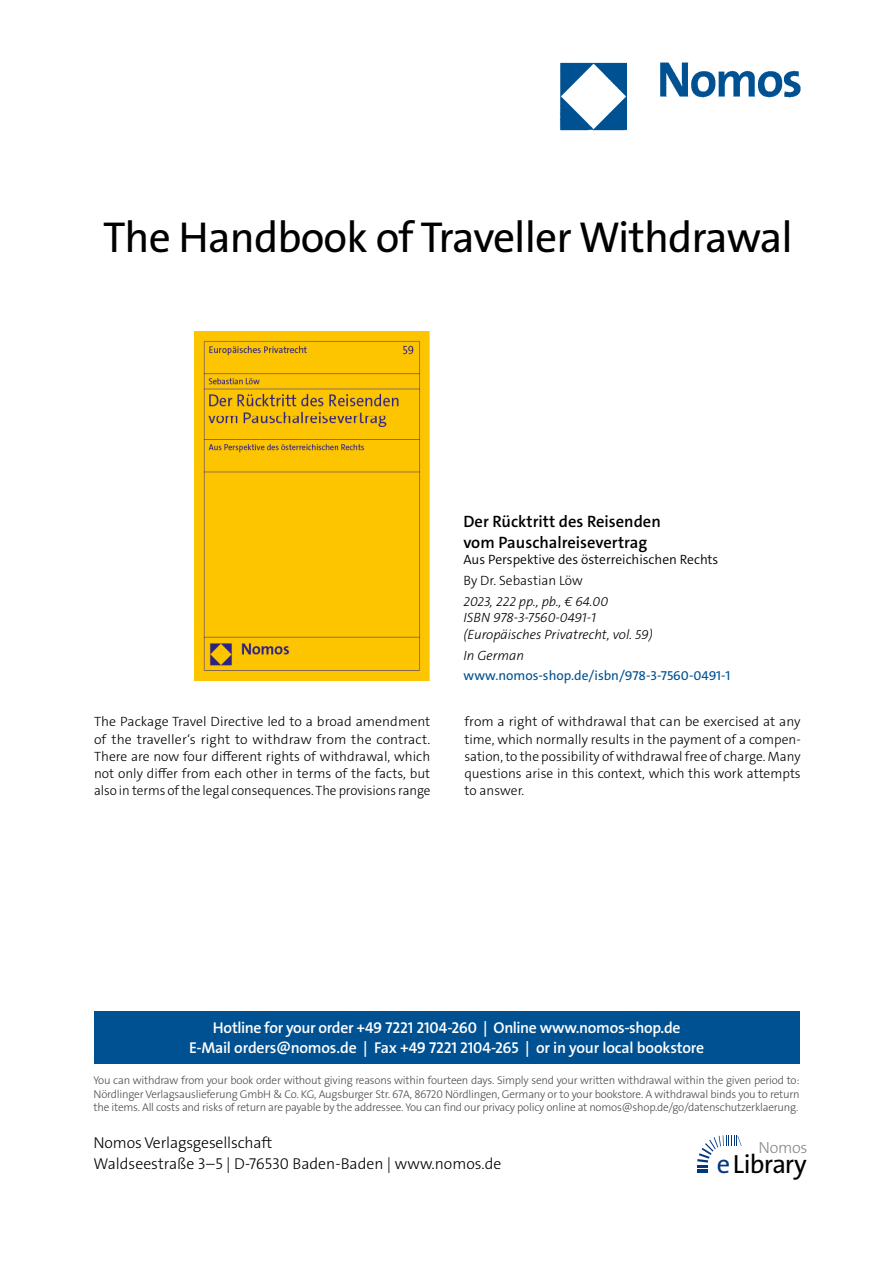
<style>
.page{position:relative;width:893px;height:1263px;background:#fff}
.page>*{position:absolute;margin:0;border:0;box-sizing:border-box;transform-origin:0 0}
.t1{font:43.5px "The Sans Os F";letter-spacing:-.02em;color:#000}
.t2{font:26.4px "The Sans Os F";letter-spacing:-.03em;color:#000}
.t3{font:600 16.5px/21px "The Sans C5";color:#000}
.t4{font:300 16.2px "The Sans Os F";letter-spacing:-.02em;color:#87888a}
.t5{font:600 15.75px/21px "The Sans Os F";letter-spacing:-.02em;color:#fff;text-align:center}
.t6{font:300 15.75px/21px "The Sans Os F";color:#000}
.t7{font:300 13.5px/17.2px "The Sans C5";color:#000;text-align:justify}
.t8{font:italic 300 13.5px/16.5px "The Sans C5";color:#000}
.t9{font:13.5px "The Sans C5";color:#005192}
.t10{font:300 13.5px "The Sans C5";color:#000}
.t11{font:300 11.25px/13.5px "The Sans Os F";letter-spacing:-.02em;color:#4b4b4d;text-align:justify}
.s1{color:#003882}
</style>
<div class="page">
<div style="left:94px;top:1011px;width:705px;height:52px;background:#005192"></div>
<svg style="left:697px;top:1135px;width:45px;height:38px"></svg>
<img style="left:559px;top:62px;width:242px;height:69px">
<img style="left:194px;top:331px;width:236px;height:349px">
<h1 class="t1" style="left:103px;top:220px;width:691px">The Handbook of Traveller Withdrawal</h1>
<p class="t3" style="left:463px;top:511px;width:199px">Der Rücktritt des Reisenden vom Pauschalreisevertrag</p>
<p class="t10" style="left:463px;top:551px;width:256px">Aus Perspektive des österreichischen Rechts</p>
<p class="t7" style="left:463px;top:572px;width:121px">By Dr. Sebastian Löw</p>
<p class="t8" style="left:463px;top:593px;width:191px">2023, 222 pp., pb., € 64.00<br>ISBN 978-3-7560-0491-1 (Europäisches Privatrecht, vol. 59)</p>
<p class="t8" style="left:463px;top:647px;width:62px">In German</p>
<p class="t9" style="left:463px;top:667px;width:269px">www.nomos-shop.de/isbn/978-3-7560-0491-1</p>
<p class="t7" style="left:94px;top:713px;width:338px">The Package Travel Directive led to a broad amendment of the traveller‘s right to withdraw from the contract.<br>There are now four different rights of withdrawal, which not only differ from each other in terms of the facts, but also in terms of the legal consequences. The provisions range</p>
<p class="t7" style="left:464px;top:713px;width:338px">from a right of withdrawal that can be exercised at any time, which normally results in the payment of a compen&shy;sation, to the possibility of withdrawal free of charge. Many questions arise in this context, which this work attempts to answer.</p>
<p class="t5" style="left:189px;top:1017px;width:517px">Hotline for your order +49 7221 2104-260 | Online www.nomos-shop.de<br>E-Mail orders@nomos.de | Fax +49 7221 2104-265 | or in your local bookstore</p>
<p class="t11" style="left:94px;top:1074px;width:708px">You can withdraw from your book order without giving reasons within fourteen days. Simply send your written withdrawal within the given period to:<br>Nördlinger Verlagsauslieferung GmbH &amp; Co. KG, Augsburger Str. 67A, 86720 Nördlingen, Germany or to your bookstore. A withdrawal binds you to return the items. All costs and risks of return are payable by the addressee. You can find our privacy policy online at nomos@shop.de/go/datenschutzerklaerung.</p>
<p class="t6" style="left:94px;top:1133px;width:409px">Nomos Verlagsgesellschaft<br>Waldseestraße 3–5 | D-76530 Baden-Baden | www.nomos.de</p>
<p class="t4" style="left:758px;top:1137px;width:51px">Nomos</p>
<h2 class="t2" style="left:717px;top:1153px;width:91px"><span class="s1">e</span>Library</h2>
</div>
